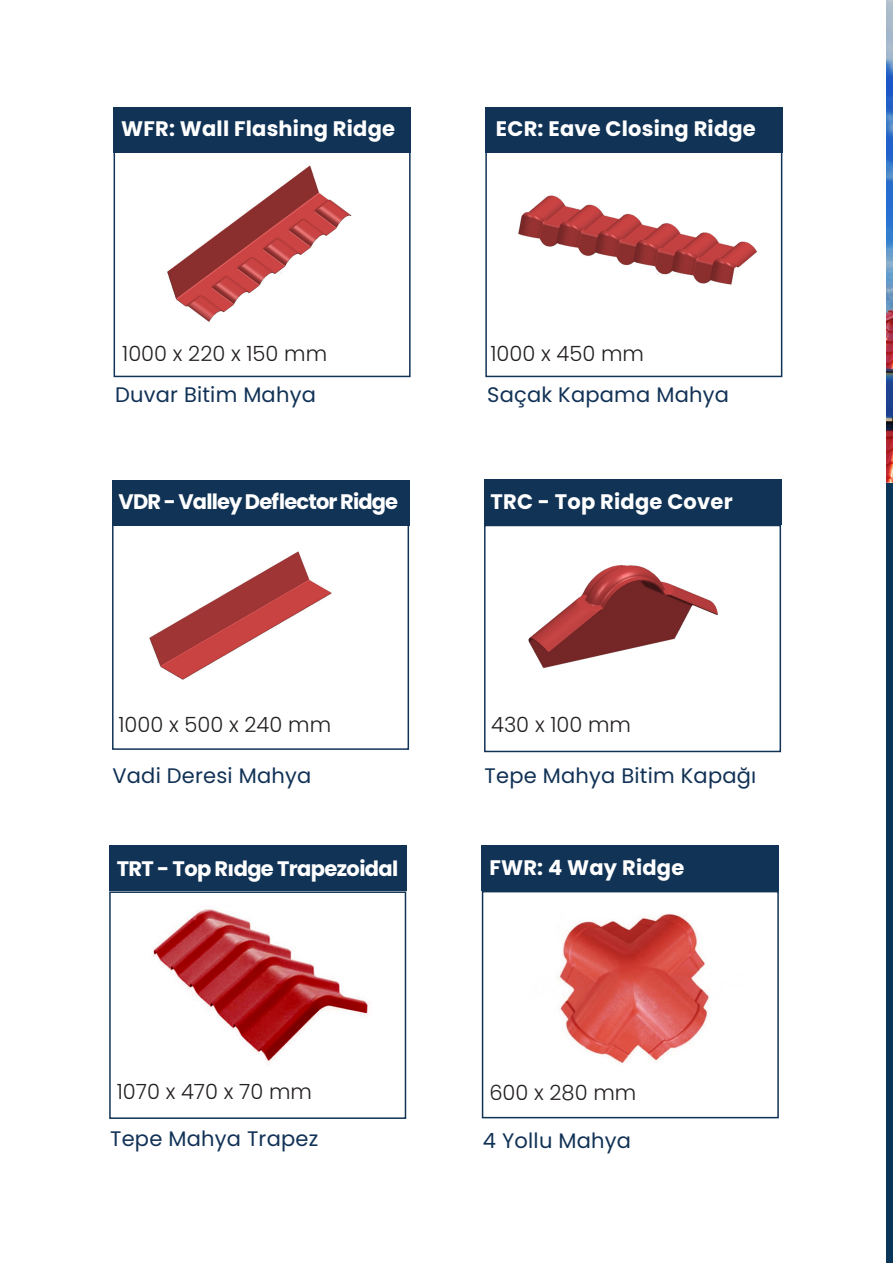
<style>
.page{position:relative;width:893px;height:1263px;background:#fff}
.page>*{position:absolute;margin:0;border:0;box-sizing:border-box;transform-origin:0 0}
.t1{font:21px "Poppins";letter-spacing:.01em;color:#113256}
.t2{font:700 21px "Poppins";letter-spacing:.01em;color:#fff}
.t3{font:300 21px "Poppins";color:#231f20}
.t4{font:700 21px "Poppins";letter-spacing:-.04em;color:#fff}
.t5{font:700 21px "Poppins";letter-spacing:-.03em;color:#fff}
</style>
<div class="page">
<div style="left:887px;top:444px;width:6px;height:819px;background:#0a3759"></div>
<img style="left:887px;top:0;width:6px;height:483px">
<img style="left:515px;top:914px;width:230px;height:205px">
<img style="left:142px;top:525px;width:196px;height:155px">
<div style="left:112px;top:480px;width:297px;height:45px;background:#135"></div>
<div style="left:484px;top:479px;width:297px;height:46px;background:#135"></div>
<div style="left:482px;top:846px;width:297px;height:45px;background:#135"></div>
<div style="left:109px;top:845px;width:297px;height:45px;background:#135"></div>
<div style="left:112px;top:522px;width:297px;height:228px;border:2px solid #135"></div>
<div style="left:484px;top:525px;width:297px;height:227px;border:2px solid #135"></div>
<div style="left:482px;top:891px;width:297px;height:227px;border:2px solid #135"></div>
<img style="left:153px;top:909px;width:216px;height:155px">
<div style="left:109px;top:891px;width:297px;height:228px;border:2px solid #135"></div>
<img style="left:528px;top:565px;width:190px;height:104px">
<img style="left:165px;top:165px;width:187px;height:157px">
<img style="left:518px;top:195px;width:240px;height:90px">
<div style="left:114px;top:107px;width:297px;height:46px;background:#135"></div>
<div style="left:485px;top:107px;width:297px;height:46px;background:#135"></div>
<div style="left:114px;top:150px;width:297px;height:227px;border:2px solid #135"></div>
<div style="left:485px;top:150px;width:297px;height:227px;border:2px solid #135"></div>
<p class="t2" style="left:121px;top:117px;width:275px">WFR: Wall Flashing Ridge</p>
<p class="t2" style="left:496px;top:117px;width:261px">ECR: Eave Closing Ridge</p>
<p class="t3" style="left:122px;top:341px;width:206px">1000 x 220 x 150 mm</p>
<p class="t3" style="left:490px;top:341px;width:155px">1000 x 450 mm</p>
<p class="t1" style="left:115px;top:383px;width:202px">Duvar Bitim Mahya</p>
<p class="t1" style="left:487px;top:383px;width:243px">Saçak Kapama Mahya</p>
<p class="t4" style="left:119px;top:490px;width:281px">VDR - Valley Deflector Ridge</p>
<p class="t2" style="left:490px;top:490px;width:244px">TRC - Top Ridge Cover</p>
<p class="t3" style="left:119px;top:712px;width:214px">1000 x 500 x 240 mm</p>
<p class="t3" style="left:491px;top:712px;width:141px">430 x 100 mm</p>
<p class="t1" style="left:112px;top:763px;width:200px">Vadi Deresi Mahya</p>
<p class="t1" style="left:485px;top:763px;width:273px">Tepe Mahya Bitim Kapağı</p>
<p class="t5" style="left:117px;top:856px;width:283px">TRT - Top Rıdge Trapezoidal</p>
<p class="t2" style="left:489px;top:856px;width:196px">FWR: 4 Way Ridge</p>
<p class="t3" style="left:117px;top:1080px;width:197px">1070 x 470 x 70 mm</p>
<p class="t3" style="left:489px;top:1080px;width:148px">600 x 280 mm</p>
<p class="t1" style="left:110px;top:1127px;width:210px">Tepe Mahya Trapez</p>
<p class="t1" style="left:483px;top:1128px;width:150px">4 Yollu Mahya</p>
</div>
